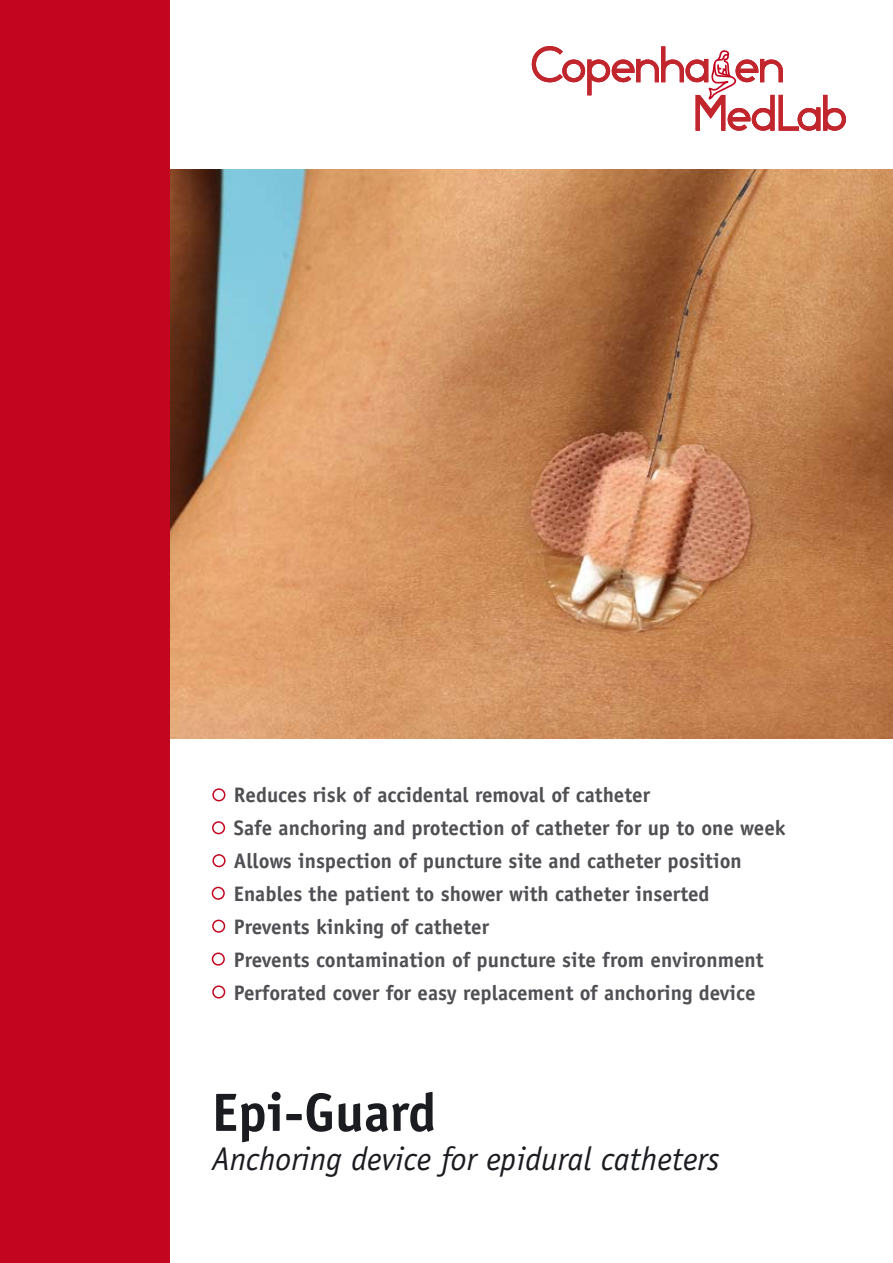
<style>
.page{position:relative;width:893px;height:1263px;background:#fff}
.page>*{position:absolute;margin:0;border:0;box-sizing:border-box;transform-origin:0 0}
.t1{font:700 54px "Officina Sans";color:#1b1c20}
.t2{font:italic 33px "Officina Sans";color:#1b1c20}
.t3{font:700 21px/33px "Officina Sans";color:#504f53}
</style>
<div class="page">
<img style="left:170px;top:170px;width:723px;height:568px">
<svg style="left:532px;top:46px;width:314px;height:85px"></svg>
<div style="left:0;top:0;width:170px;height:1263px;background:#c3051f"></div>
<div style="left:212px;top:788px;width:13px;height:13px;border:2px solid #c3051f;border-radius:50%"></div>
<div style="left:212px;top:821px;width:13px;height:13px;border:2px solid #c3051f;border-radius:50%"></div>
<div style="left:212px;top:854px;width:14px;height:13px;border:2px solid #c3051f;border-radius:50%"></div>
<div style="left:212px;top:887px;width:13px;height:13px;border:2px solid #c3051f;border-radius:50%"></div>
<div style="left:212px;top:920px;width:13px;height:13px;border:2px solid #c3051f;border-radius:50%"></div>
<div style="left:212px;top:952px;width:13px;height:13px;border:2px solid #c3051f;border-radius:50%"></div>
<div style="left:212px;top:985px;width:13px;height:13px;border:2px solid #c3051f;border-radius:50%"></div>
<p class="t3" style="left:234px;top:778px;width:553px">Reduces risk of accidental removal of catheter<br>Safe anchoring and protection of catheter for up to one week Allows inspection of puncture site and catheter position Enables the patient to shower with catheter inserted Prevents kinking of catheter<br>Prevents contamination of puncture site from environment Perforated cover for easy replacement of anchoring device</p>
<h1 class="t1" style="left:212px;top:1079px;width:225px">Epi-Guard</h1>
<h2 class="t2" style="left:212px;top:1140px;width:509px">Anchoring device for epidural catheters</h2>
</div>
